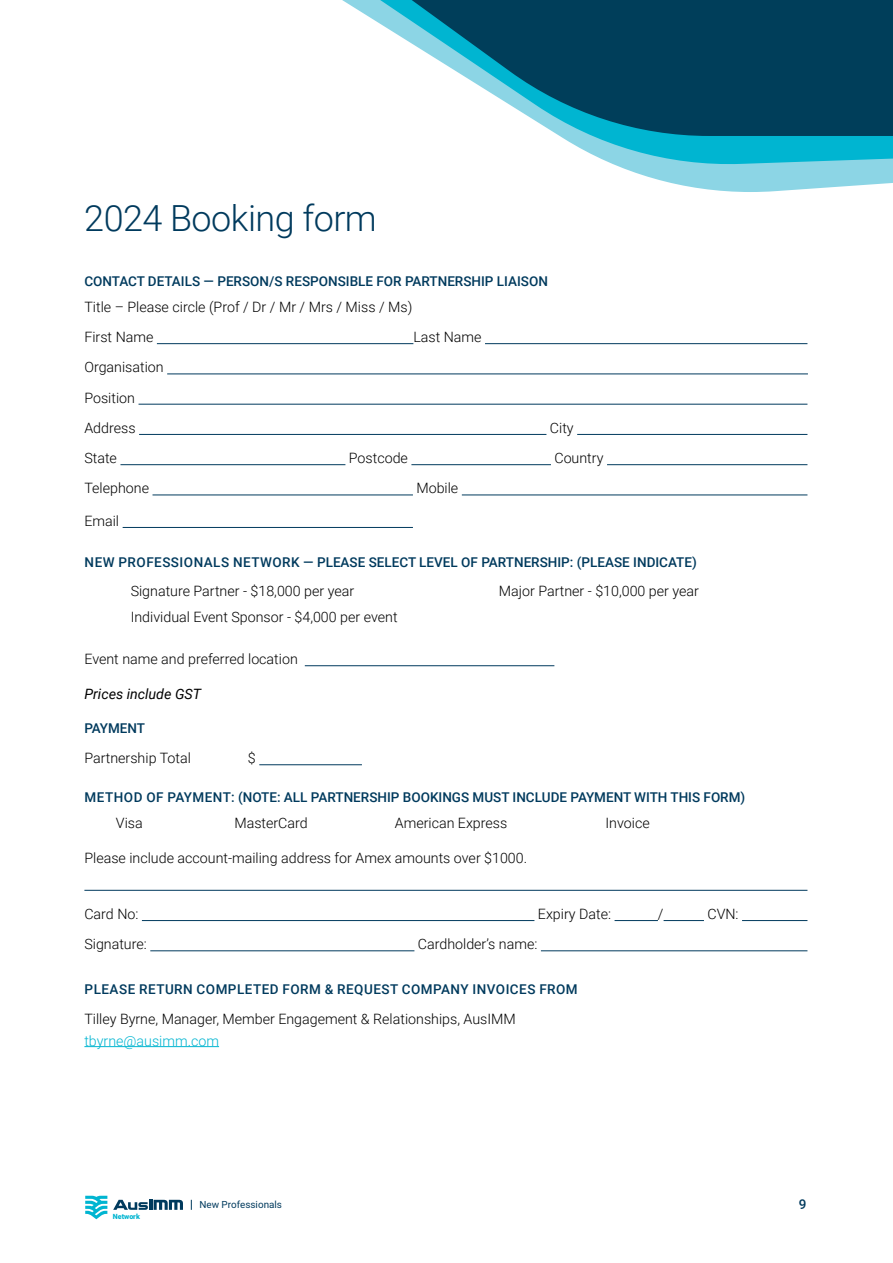
<style>
.page{position:relative;width:893px;height:1263px;background:#fff}
.page>*{position:absolute;margin:0;border:0;box-sizing:border-box;transform-origin:0 0}
.t1{font:300 36px "Roboto";letter-spacing:-.015em;color:#003a5d}
.t2{font:300 14.25px/30.3px "Roboto";color:#000}
.t3{font:300 14.25px "Roboto";color:#00b5d1}
.t4{font:italic 14.25px "Roboto";color:#000}
.t5{font:500 13.5px "Roboto";color:#003a5d}
.t6{font:500 13.5px "Roboto";letter-spacing:.035em;color:#003a5d}
.t7{font:9.9px "Roboto";color:#003a5d}
.t8{font:900 7.2px "Roboto";color:#00b5d1}
</style>
<div class="page">
<svg style="left:113px;top:1200px;width:70px;height:10px"></svg>
<svg style="left:85px;top:1196px;width:22px;height:23px"></svg>
<hr style="left:157px;top:343px;width:256px;height:1px;background:#003a5d">
<hr style="left:485px;top:343px;width:322px;height:1px;background:#003a5d">
<hr style="left:167px;top:374px;width:641px;height:1px;background:#003a5d">
<hr style="left:139px;top:404px;width:668px;height:1px;background:#003a5d">
<hr style="left:139px;top:434px;width:407px;height:1px;background:#003a5d">
<hr style="left:577px;top:434px;width:230px;height:1px;background:#003a5d">
<hr style="left:120px;top:464px;width:225px;height:1px;background:#003a5d">
<hr style="left:411px;top:464px;width:140px;height:1px;background:#003a5d">
<hr style="left:607px;top:464px;width:200px;height:1px;background:#003a5d">
<hr style="left:153px;top:495px;width:260px;height:1px;background:#003a5d">
<hr style="left:462px;top:495px;width:345px;height:1px;background:#003a5d">
<hr style="left:123px;top:527px;width:290px;height:1px;background:#003a5d">
<hr style="left:305px;top:665px;width:249px;height:1px;background:#003a5d">
<hr style="left:259px;top:764px;width:103px;height:1px;background:#003a5d">
<hr style="left:84px;top:890px;width:723px;height:1px;background:#003a5d">
<hr style="left:142px;top:920px;width:392px;height:1px;background:#003a5d">
<hr style="left:615px;top:920px;width:43px;height:1px;background:#003a5d">
<hr style="left:664px;top:920px;width:40px;height:1px;background:#003a5d">
<hr style="left:742px;top:920px;width:65px;height:1px;background:#003a5d">
<hr style="left:150px;top:950px;width:264px;height:1px;background:#003a5d">
<hr style="left:541px;top:950px;width:266px;height:1px;background:#003a5d">
<hr style="left:84px;top:1046px;width:135px;height:1px;background:#00b5d1">
<svg style="left:618px;top:166px;width:275px;height:26px;fill:#8cd5e5"></svg>
<svg style="left:560px;top:136px;width:333px;height:30px;background:#36c2d9"></svg>
<svg style="left:342px;top:0;width:551px;height:136px;fill:#003e5a"></svg>
<h1 class="t1" style="left:84px;top:193px;width:294px">2024 Booking form</h1>
<p class="t5" style="left:84px;top:272px;width:465px">CONTACT DETAILS — PERSON/S RESPONSIBLE FOR PARTNERSHIP LIAISON</p>
<p class="t2" style="left:84px;top:291px;width:329px">Title – Please circle (Prof / Dr / Mr / Mrs / Miss / Ms)<br>First Name</p>
<p class="t2" style="left:413px;top:321px;width:70px">Last Name</p>
<p class="t2" style="left:84px;top:352px;width:81px">Organisation<br>Position<br>Address</p>
<p class="t2" style="left:550px;top:412px;width:25px">City</p>
<p class="t2" style="left:84px;top:442px;width:34px">State</p>
<p class="t2" style="left:349px;top:442px;width:61px">Postcode</p>
<p class="t2" style="left:554px;top:442px;width:51px">Country</p>
<p class="t2" style="left:84px;top:473px;width:66px">Telephone</p>
<p class="t2" style="left:416px;top:473px;width:43px">Mobile</p>
<p class="t2" style="left:84px;top:505px;width:36px">Email</p>
<p class="t5" style="left:85px;top:552px;width:614px">NEW PROFESSIONALS NETWORK — PLEASE SELECT LEVEL OF PARTNERSHIP: (PLEASE INDICATE)</p>
<p class="t2" style="left:131px;top:575px;width:225px">Signature Partner - $18,000 per year</p>
<p class="t2" style="left:499px;top:575px;width:202px">Major Partner - $10,000 per year</p>
<p class="t2" style="left:131px;top:601px;width:268px">Individual Event Sponsor - $4,000 per event</p>
<p class="t2" style="left:84px;top:643px;width:215px">Event name and preferred location</p>
<p class="t4" style="left:84px;top:684px;width:118px">Prices include GST</p>
<p class="t5" style="left:84px;top:719px;width:62px">PAYMENT</p>
<p class="t2" style="left:84px;top:742px;width:108px">Partnership Total</p>
<p class="t2" style="left:248px;top:742px;width:9px">$</p>
<p class="t5" style="left:85px;top:788px;width:662px">METHOD OF PAYMENT: (NOTE: ALL PARTNERSHIP BOOKINGS MUST INCLUDE PAYMENT WITH THIS FORM)</p>
<p class="t2" style="left:116px;top:807px;width:28px">Visa</p>
<p class="t2" style="left:234px;top:807px;width:75px">MasterCard</p>
<p class="t2" style="left:395px;top:807px;width:114px">American Express</p>
<p class="t2" style="left:605px;top:807px;width:46px">Invoice</p>
<p class="t2" style="left:84px;top:842px;width:444px">Please include account-mailing address for Amex amounts over $1000.</p>
<p class="t2" style="left:84px;top:898px;width:56px">Card No:</p>
<p class="t2" style="left:538px;top:898px;width:75px">Expiry Date:</p>
<p class="t2" style="left:658px;top:898px;width:7px">/</p>
<p class="t2" style="left:707px;top:898px;width:33px">CVN:</p>
<p class="t2" style="left:84px;top:928px;width:64px">Signature:</p>
<p class="t2" style="left:418px;top:928px;width:121px">Cardholder’s name:</p>
<p class="t6" style="left:85px;top:979px;width:495px">PLEASE RETURN COMPLETED FORM &amp; REQUEST COMPANY INVOICES FROM</p>
<p class="t2" style="left:84px;top:1003px;width:433px">Tilley Byrne, Manager, Member Engagement &amp; Relationships, AusIMM</p>
<p class="t3" style="left:84px;top:1030px;width:136px">tbyrne@ausimm.com</p>
<p class="t8" style="left:113px;top:1212px;width:29px">Network</p>
<p class="t7" style="left:199px;top:1198px;width:84px">New Professionals</p>
<p class="t5" style="left:799px;top:1195px;width:9px">9</p>
</div>
